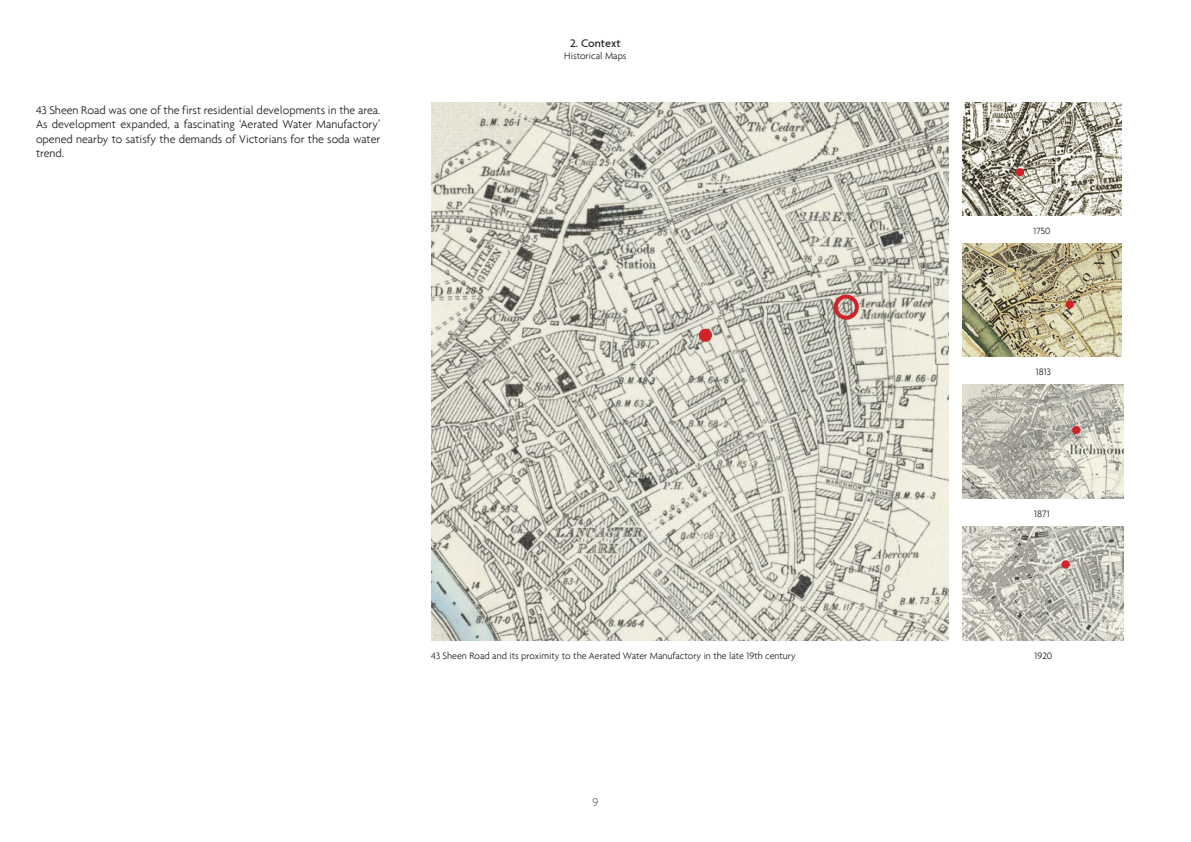
<style>
.page{position:relative;width:1191px;height:842px;background:#fff}
.page>*{position:absolute;margin:0;border:0;box-sizing:border-box;transform-origin:0 0}
.t1{font:300 12px/14.4px "Agenda";color:#231f20;text-align:justify}
.t2{font:500 12px "Agenda";color:#231f20}
.t3{font:300 12px "Agenda";color:#6c6d70}
.t4{font:300 10px "Agenda";color:#231f20}
.t5{font:300 9.7px "Agenda";color:#231f20}
</style>
<div class="page">
<img style="left:962px;top:103px;width:159px;height:112px">
<img style="left:962px;top:384px;width:161px;height:114px">
<div style="left:1015px;top:168px;width:9px;height:8px;border:4px solid #d1232a;border-radius:50%"></div>
<img style="left:431px;top:103px;width:517px;height:537px">
<img style="left:962px;top:244px;width:159px;height:112px">
<div style="left:833px;top:295px;width:25px;height:25px;border:4px solid #d1232a;border-radius:50%"></div>
<img style="left:962px;top:527px;width:161px;height:113px">
<div style="left:1065px;top:300px;width:8px;height:9px;border:4px solid #d1232a;border-radius:50%"></div>
<div style="left:1072px;top:426px;width:8px;height:8px;border:4px solid #d1232a;border-radius:50%"></div>
<div style="left:1061px;top:560px;width:8px;height:8px;border:4px solid #d1232a;border-radius:50%"></div>
<div style="left:701px;top:331px;width:9px;height:9px;background:#d1232a;border-radius:50%"></div>
<div style="left:699px;top:329px;width:13px;height:13px;border:4px solid #d1232a;border-radius:50%"></div>
<p class="t1" style="left:36px;top:103px;width:346px">43 Sheen Road was one of the first residential developments in the area.<br>As development expanded, a fascinating ‘Aerated Water Manufactory’ opened nearby to satisfy the demands of Victorians for the soda water trend.</p>
<p class="t2" style="left:570px;top:36px;width:52px">2. Context</p>
<p class="t4" style="left:564px;top:50px;width:64px">Historical Maps</p>
<p class="t5" style="left:1033px;top:225px;width:18px">1750</p>
<p class="t4" style="left:1036px;top:366px;width:16px">1813</p>
<p class="t4" style="left:1034px;top:508px;width:17px">1871</p>
<p class="t4" style="left:431px;top:650px;width:366px">43 Sheen Road and its proximity to the Aerated Water Manufactory in the late 19th century</p>
<p class="t4" style="left:1034px;top:650px;width:19px">1920</p>
<p class="t3" style="left:592px;top:795px;width:7px">9</p>
</div>
